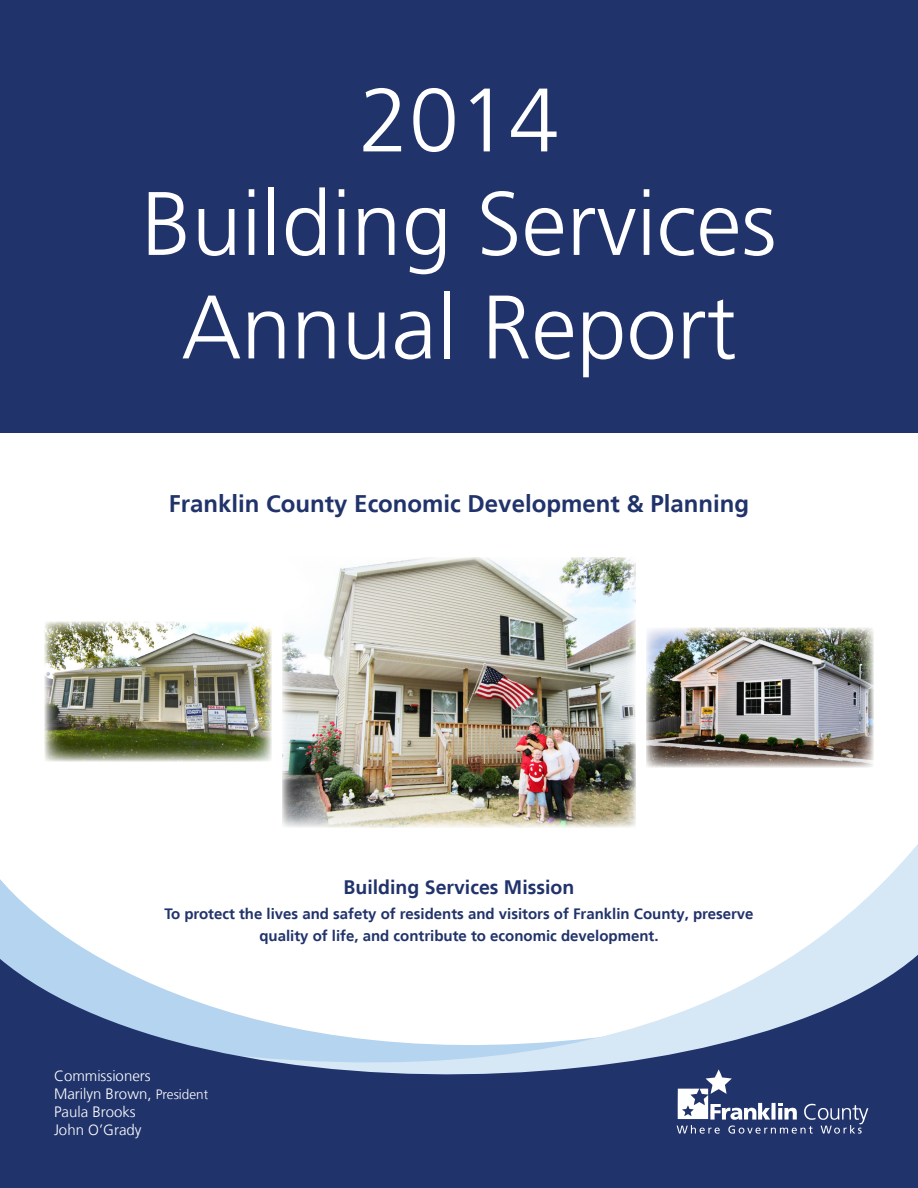
<style>
.page{position:relative;width:918px;height:1188px;background:#fff}
.page>*{position:absolute;margin:0;border:0;box-sizing:border-box;transform-origin:0 0}
.t1{font:300 90px "Frutiger";color:#fff}
.t2{font:700 24px "Frutiger";color:#21336b}
.Body12Centered{font:700 19.5px "Frutiger";color:#21336b}
.Body12Centered-2{font:700 15px/21.6px "Frutiger";color:#21336b;text-align:center}
.t3{font:300 15px "Frutiger";color:#fff}
.s1{font-size:13.5px}
</style>
<div class="page">
<div style="left:0;top:0;width:918px;height:432px;background:#21336b"></div>
<svg style="left:0;top:879px;width:58px;height:52px"></svg>
<svg style="left:299px;top:827px;width:619px;height:104px"></svg>
<svg style="left:0;top:931px;width:918px;height:257px;fill:#21336b"></svg>
<svg style="left:677px;top:1069px;width:191px;height:65px;background:#495886"></svg>
<img style="left:45px;top:622px;width:227px;height:140px">
<img style="left:646px;top:628px;width:227px;height:139px">
<img style="left:282px;top:557px;width:354px;height:270px">
<p class="t1" style="left:359px;top:69px;width:202px">2014</p>
<p class="t1" style="left:141px;top:173px;width:637px">Building Services</p>
<p class="t1" style="left:181px;top:276px;width:557px">Annual Report</p>
<p class="t2" style="left:169px;top:490px;width:582px">Franklin County Economic Development &amp; Planning</p>
<p class="Body12Centered" style="left:344px;top:876px;width:232px">Building Services Mission</p>
<p class="Body12Centered-2" style="left:164px;top:903px;width:591px">To protect the lives and safety of residents and visitors of Franklin County, preserve quality of life, and contribute to economic development.</p>
<p class="t3" style="left:54px;top:1067px;width:98px">Commissioners</p>
<p class="t3" style="left:54px;top:1085px;width:156px">Marilyn Brown, <span class="s1">President</span></p>
<p class="t3" style="left:54px;top:1103px;width:83px">Paula Brooks</p>
<p class="t3" style="left:54px;top:1121px;width:89px">John O’Grady</p>
</div>
